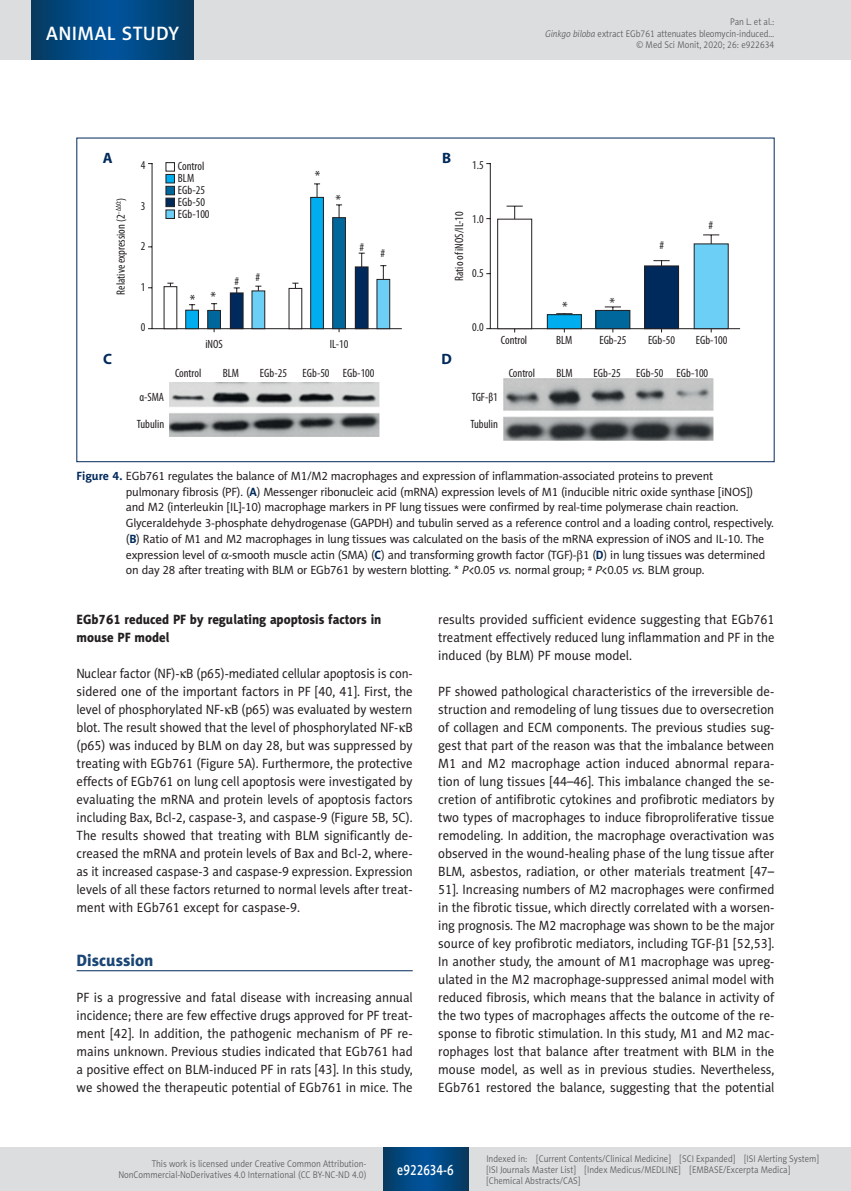
<style>
.page{position:relative;width:851px;height:1191px;background:#fff}
.page>*{position:absolute;margin:0;border:0;box-sizing:border-box;transform-origin:0 0}
.t1{font:19.5px "Naomi Sans EFN Medium";letter-spacing:.015em;color:#fff}
.MSM_Headline_1{font:16.5px "Naomi Sans EFN Heavy";color:#1a4574}
.t2{font:15px "Naomi Sans EFN Medium";color:#fff;scale:.8 1}
.t3{font:condensed 15px "Myriad Pro";color:#231f20}
.t4{font:700 15px "Myriad Pro";color:#00295c}
.MSM_Body{font:13.5px/18px "Naomi Sans EFN";color:#231f20;text-align:justify;scale:.95 1}
.MSM_Body-2{font:13.5px/18px "Naomi Sans EFN";color:#231f20;text-align:justify;scale:.93 1}
.MSM_Headline_2{font:13.5px/18px "Naomi Sans EFN Heavy";color:#231f20;scale:.95 1}
.MSM_Rycina_tytul{font:12px/15.8px "Naomi Sans EFN";letter-spacing:-.02em;color:#231f20}
.t5{font:condensed 12px/12px "Myriad Pro";color:#231f20}
.t6{font:9.75px/11.2px "Naomi Sans EFN Light";color:#57585a;text-align:right;scale:.9 1}
.s1{font-style:italic}
.s2{font-weight:700;color:#00295c}
.s3{font-family:"Standard Sym L"}
</style>
<div class="page">
<hr style="left:77px;top:970px;width:335px;height:1px;background:#00295c">
<img style="left:169px;top:383px;width:210px;height:53px">
<img style="left:503px;top:379px;width:210px;height:61px">
<hr style="left:148px;top:328px;width:254px;height:1px;background:#231f20">
<hr style="left:152px;top:163px;width:1px;height:166px;background:#231f20">
<svg style="left:163px;top:283px;width:55px;height:50px"></svg>
<div style="left:207px;top:310px;width:14px;height:19px;background:#00679d;border:1px solid #231f20"></div>
<svg style="left:229px;top:285px;width:33px;height:44px"></svg>
<div style="left:251px;top:290px;width:14px;height:39px;background:#6bcff6;border:1px solid #231f20"></div>
<div style="left:165px;top:162px;width:10px;height:9px;background:#fff;border:1px solid #231f20"></div>
<div style="left:165px;top:174px;width:10px;height:9px;background:#00aeef;border:1px solid #231f20"></div>
<div style="left:165px;top:186px;width:10px;height:9px;background:#00679d;border:1px solid #231f20"></div>
<div style="left:165px;top:198px;width:10px;height:9px;background:#00295c;border:1px solid #231f20"></div>
<div style="left:165px;top:210px;width:10px;height:9px;background:#6bcff6;border:1px solid #231f20"></div>
<svg style="left:288px;top:183px;width:55px;height:150px"></svg>
<div style="left:332px;top:217px;width:14px;height:112px;background:#00679d;border:1px solid #231f20"></div>
<hr style="left:361px;top:253px;width:1px;height:72px;background:#231f20">
<svg style="left:354px;top:265px;width:33px;height:64px"></svg>
<div style="left:376px;top:279px;width:14px;height:50px;background:#6bcff6;border:1px solid #231f20"></div>
<hr style="left:486px;top:328px;width:254px;height:1px;background:#231f20">
<hr style="left:490px;top:163px;width:1px;height:166px;background:#231f20">
<svg style="left:506px;top:206px;width:16px;height:1px"></svg>
<hr style="left:514px;top:206px;width:1px;height:126px;background:#231f20">
<svg style="left:497px;top:218px;width:223px;height:115px"></svg>
<div style="left:693px;top:243px;width:35px;height:86px;background:#6bcff6"></div>
<div style="left:0;top:1148px;width:850px;height:43px;background:#dcdddf"></div>
<svg style="left:383px;top:1147px;width:85px;height:43px;background:#02477e"></svg>
<div style="left:0;top:0;width:850px;height:60px;background:#dcdddf"></div>
<hr style="left:850px;top:0;width:1px;height:60px;background:#dcdddf">
<svg style="left:32px;top:0;width:161px;height:60px;background:#02477f"></svg>
<h1 class="t1" style="left:46px;top:22px;width:134px">ANIMAL STUDY</h1>
<p class="t6" style="left:545px;top:16px;width:256px">Pan L. et al.:<br><span class="s1">Ginkgo biloba</span> extract EGb761 attenuates bleomycin-induced… © Med Sci Monit, 2020; 26: e922634</p>
<p class="t4" style="left:103px;top:148px;width:11px">A</p>
<p class="t5" style="left:115px;top:294px;width:98px;rotate:-90deg">Relative expression (2<sup>–∆∆Ct</sup>)</p>
<p class="t5" style="left:141px;top:160px;width:6px">4</p>
<p class="t5" style="left:141px;top:200px;width:6px">3</p>
<p class="t5" style="left:141px;top:241px;width:6px">2</p>
<p class="t5" style="left:141px;top:281px;width:6px">1</p>
<p class="t5" style="left:141px;top:322px;width:6px">0</p>
<p class="t5" style="left:178px;top:160px;width:33px">Control<br>BLM<br>EGb-25<br>EGb-50<br>EGb-100</p>
<p class="t3" style="left:190px;top:290px;width:28px">* *</p>
<p class="t5" style="left:234px;top:275px;width:6px">#</p>
<p class="t5" style="left:255px;top:272px;width:6px">#</p>
<p class="t5" style="left:205px;top:338px;width:19px">iNOS</p>
<p class="t3" style="left:315px;top:168px;width:7px">*</p>
<p class="t3" style="left:335px;top:192px;width:7px">*</p>
<p class="t5" style="left:359px;top:241px;width:6px">#</p>
<p class="t5" style="left:380px;top:248px;width:6px">#</p>
<p class="t5" style="left:330px;top:338px;width:20px">IL-10</p>
<p class="t4" style="left:442px;top:148px;width:11px">B</p>
<p class="t5" style="left:453px;top:281px;width:71px;rotate:-90deg">Ratio of iNOS/IL-10</p>
<p class="t4" style="left:103px;top:349px;width:10px">C</p>
<p class="t4" style="left:441px;top:349px;width:12px">D</p>
<p class="t5" style="left:472px;top:160px;width:13px">1.5</p>
<p class="t5" style="left:472px;top:214px;width:13px">1.0</p>
<p class="t5" style="left:472px;top:268px;width:13px">0.5</p>
<p class="t5" style="left:472px;top:322px;width:13px">0.0</p>
<p class="t3" style="left:562px;top:299px;width:7px">*</p>
<p class="t3" style="left:609px;top:295px;width:7px">*</p>
<p class="t5" style="left:659px;top:239px;width:6px">#</p>
<p class="t5" style="left:708px;top:219px;width:6px">#</p>
<p class="t5" style="left:501px;top:334px;width:28px">Control</p>
<p class="t5" style="left:556px;top:334px;width:18px">BLM</p>
<p class="t5" style="left:599px;top:334px;width:29px">EGb-25</p>
<p class="t5" style="left:648px;top:334px;width:29px">EGb-50</p>
<p class="t5" style="left:695px;top:334px;width:33px">EGb-100</p>
<p class="t5" style="left:139px;top:392px;width:26px">α-SMA</p>
<p class="t5" style="left:137px;top:419px;width:29px">Tubulin</p>
<p class="t5" style="left:175px;top:367px;width:28px">Control</p>
<p class="t5" style="left:223px;top:367px;width:18px">BLM</p>
<p class="t5" style="left:260px;top:367px;width:29px">EGb-25</p>
<p class="t5" style="left:302px;top:367px;width:73px">EGb-50 EGb-100</p>
<p class="t5" style="left:508px;top:367px;width:28px">Control</p>
<p class="t5" style="left:472px;top:392px;width:28px">TGF-β1</p>
<p class="t5" style="left:470px;top:419px;width:29px">Tubulin</p>
<p class="t5" style="left:556px;top:367px;width:18px">BLM</p>
<p class="t5" style="left:593px;top:367px;width:29px">EGb-25</p>
<p class="t5" style="left:636px;top:367px;width:73px">EGb-50 EGb-100</p>
<p class="MSM_Rycina_tytul" style="left:126px;top:468px;width:649px;text-indent:-49px"><span class="s2">Figure 4.</span> EGb761 regulates the balance of M1/M2 macrophages and expression of inflammation-associated proteins to prevent<br>pulmonary fibrosis (PF). (<span class="s2">A</span>) Messenger ribonucleic acid (mRNA) expression levels of M1 (inducible nitric oxide synthase [iNOS]) and M2 (interleukin [IL]-10) macrophage markers in PF lung tissues were confirmed by real-time polymerase chain reaction.<br>Glyceraldehyde 3-phosphate dehydrogenase (GAPDH) and tubulin served as a reference control and a loading control, respectively. (<span class="s2">B</span>) Ratio of M1 and M2 macrophages in lung tissues was calculated on the basis of the mRNA expression of iNOS and IL-10. The expression level of <span class="s3">a</span>-smooth muscle actin (SMA) (<span class="s2">C</span>) and transforming growth factor (TGF)-<span class="s3">b</span>1 (<span class="s2">D</span>) in lung tissues was determined on day 28 after treating with BLM or EGb761 by western blotting. * <span class="s1">P</span>&lt;0.05 <span class="s1">vs.</span> normal group; <sup>#</sup> <span class="s1">P</span>&lt;0.05 <span class="s1">vs.</span> BLM group.</p>
<p class="MSM_Headline_2" style="left:77px;top:610px;width:322px">EGb761 reduced PF by regulating apoptosis factors in mouse PF model</p>
<p class="MSM_Body-2" style="left:77px;top:664px;width:363px">Nuclear factor (NF)-<span class="s3">k</span>B (p65)-mediated cellular apoptosis is con&shy;sidered one of the important factors in PF [40, 41]. First, the level of phosphorylated NF-<span class="s3">k</span>B (p65) was evaluated by western blot. The result showed that the level of phosphorylated NF-<span class="s3">k</span>B (p65) was induced by BLM on day 28, but was suppressed by treating with EGb761 (Figure 5A). Furthermore, the protective effects of EGb761 on lung cell apoptosis were investigated by evaluating the mRNA and protein levels of apoptosis factors including Bax, Bcl-2, caspase-3, and caspase-9 (Figure 5B, 5C).<br>The results showed that treating with BLM significantly de&shy;creased the mRNA and protein levels of Bax and Bcl-2, where&shy;as it increased caspase-3 and caspase-9 expression. Expression levels of all these factors returned to normal levels after treat&shy;ment with EGb761 except for caspase-9.</p>
<p class="MSM_Headline_1" style="left:77px;top:950px;width:78px">Discussion</p>
<p class="MSM_Body" style="left:77px;top:988px;width:355px">PF is a progressive and fatal disease with increasing annual incidence; there are few effective drugs approved for PF treat&shy;ment [42]. In addition, the pathogenic mechanism of PF re&shy;mains unknown. Previous studies indicated that EGb761 had a positive effect on BLM-induced PF in rats [43]. In this study, we showed the therapeutic potential of EGb761 in mice. The</p>
<p class="MSM_Body" style="left:438px;top:610px;width:355px">results provided sufficient evidence suggesting that EGb761 treatment effectively reduced lung inflammation and PF in the induced (by BLM) PF mouse model.</p>
<p class="MSM_Body" style="left:438px;top:682px;width:355px">PF showed pathological characteristics of the irreversible de&shy;struction and remodeling of lung tissues due to oversecretion of collagen and ECM components. The previous studies sug&shy;gest that part of the reason was that the imbalance between M1 and M2 macrophage action induced abnormal repara&shy;tion of lung tissues [44–46]. This imbalance changed the se&shy;cretion of antifibrotic cytokines and profibrotic mediators by two types of macrophages to induce fibroproliferative tissue remodeling. In addition, the macrophage overactivation was observed in the wound-healing phase of the lung tissue after BLM, asbestos, radiation, or other materials treatment [47– 51]. Increasing numbers of M2 macrophages were confirmed in the fibrotic tissue, which directly correlated with a worsen&shy;ing prognosis. The M2 macrophage was shown to be the major source of key profibrotic mediators, including TGF-<span class="s3">b</span>1 [52,53].<br>In another study, the amount of M1 macrophage was upreg&shy;ulated in the M2 macrophage-suppressed animal model with reduced fibrosis, which means that the balance in activity of the two types of macrophages affects the outcome of the re&shy;sponse to fibrotic stimulation. In this study, M1 and M2 mac&shy;rophages lost that balance after treatment with BLM in the mouse model, as well as in previous studies. Nevertheless, EGb761 restored the balance, suggesting that the potential</p>
<p class="t6" style="left:118px;top:1158px;width:277px">This work is licensed under Creative Common Attribution-<br>NonCommercial-NoDerivatives 4.0 International (CC BY-NC-ND 4.0)</p>
<p class="t2" style="left:397px;top:1160px;width:72px">e922634-6</p>
<p class="t6" style="left:486px;top:1152px;width:371px;text-align:left">Indexed in: [Current Contents/Clinical Medicine] [SCI Expanded] [ISI Alerting System] [ISI Journals Master List] [Index Medicus/MEDLINE] [EMBASE/Excerpta Medica] [Chemical Abstracts/CAS]</p>
</div>
